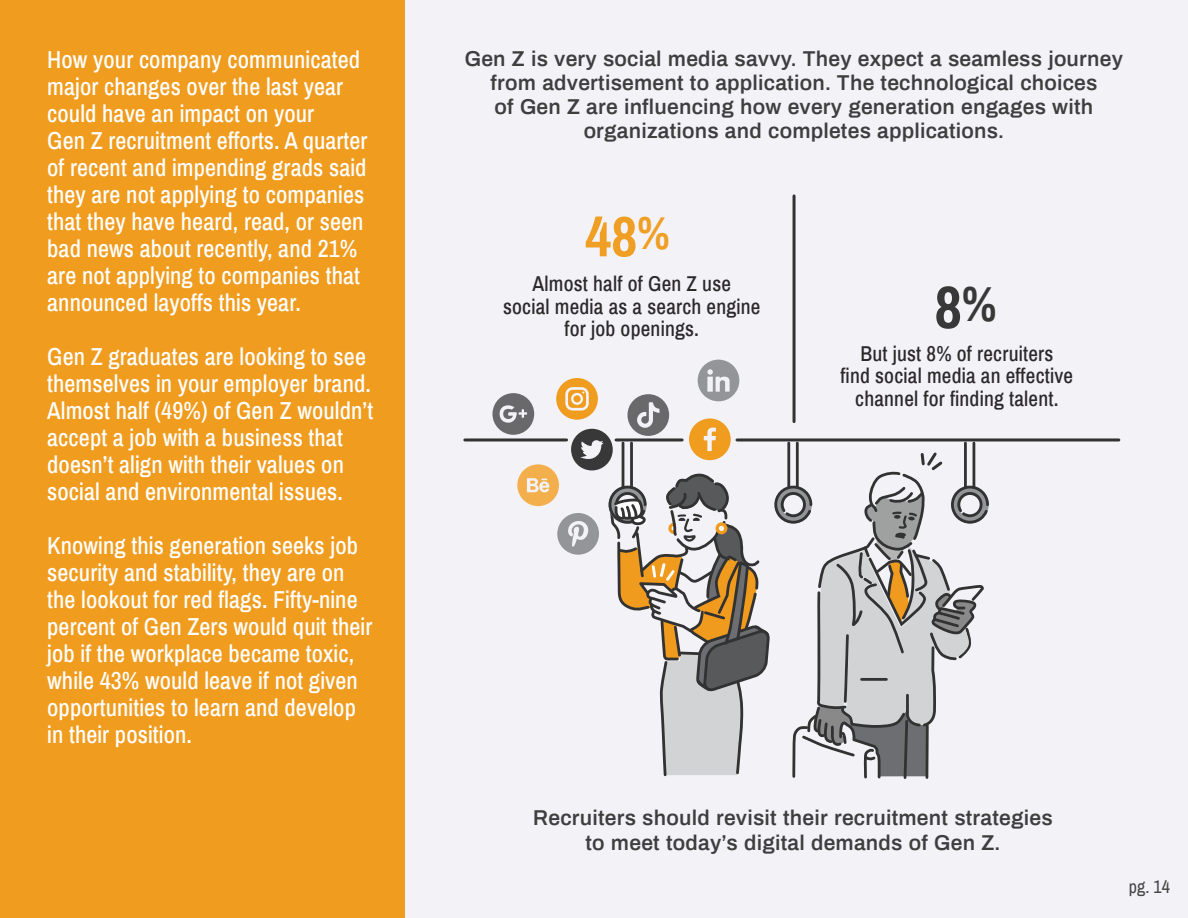
<style>
.page{position:relative;width:1188px;height:918px;background:#fff}
.page>*{position:absolute;margin:0;border:0;box-sizing:border-box;transform-origin:0 0}
.t1{font:700 60px "Archivo Narrow";color:#383838}
.t2{font:700 57px "Archivo Narrow";color:#f09f25}
.t3{font:500 24px/27px "Archivo Narrow";letter-spacing:.005em;color:#fff}
.t4{font:600 21px/24px "Archivo";letter-spacing:.01em;color:#3e3e3f;text-align:center}
.t5{font:500 21px "Archivo Narrow";letter-spacing:.01em;color:#2b292a}
.t6{font:18px "Archivo Narrow";color:#454545}
.s1{font-size:45px}
.s2{font-size:48px}
</style>
<div class="page">
<div style="left:404px;top:0;width:784px;height:918px;background:#f3f2f7"></div>
<div style="left:0;top:0;width:405px;height:918px;background:#f09c1f"></div>
<hr style="left:737px;top:438px;width:382px;height:3px;background:#313232">
<svg style="left:492px;top:360px;width:498px;height:419px"></svg>
<div style="left:573px;top:395px;width:8px;height:7px;background:#f09c1f;border-radius:50%"></div>
<hr style="left:793px;top:196px;width:3px;height:226px;background:#313232">
<hr style="left:465px;top:438px;width:102px;height:3px;background:#313232">
<hr style="left:616px;top:438px;width:66px;height:3px;background:#313232">
<p class="t3" style="left:47px;top:47px;width:314px">How your company communicated major changes over the last year could have an impact on your</p>
<p class="t3" style="left:47px;top:128px;width:322px">Gen Z recruitment efforts. A quarter of recent and impending grads said they are not applying to companies that they have heard, read, or seen bad news about recently, and 21% are not applying to companies that announced layoffs this year.</p>
<p class="t3" style="left:47px;top:344px;width:327px">Gen Z graduates are looking to see themselves in your employer brand.<br>Almost half (49%) of Gen Z wouldn’t accept a job with a business that doesn’t align with their values on social and environmental issues.</p>
<p class="t3" style="left:47px;top:533px;width:327px">Knowing this generation seeks job security and stability, they are on the lookout for red flags. Fifty-nine percent of Gen Zers would quit their job if the workplace became toxic, while 43% would leave if not given opportunities to learn and develop</p>
<p class="t3" style="left:47px;top:722px;width:146px">in their position.</p>
<p class="t4" style="left:465px;top:46px;width:660px">Gen Z is very social media savvy. They expect a seamless journey from advertisement to application. The technological choices</p>
<p class="t4" style="left:495px;top:94px;width:600px">of Gen Z are influencing how every generation engages with organizations and completes applications.</p>
<p class="t2" style="left:585px;top:202px;width:86px">48<span class="s1">%</span></p>
<p class="t5" style="left:533px;top:271px;width:200px">Almost half of Gen Z use</p>
<p class="t5" style="left:503px;top:294px;width:259px">social media as a search engine</p>
<p class="t5" style="left:565px;top:316px;width:136px">for job openings.</p>
<p class="t1" style="left:935px;top:271px;width:64px">8<span class="s2">%</span></p>
<p class="t5" style="left:860px;top:341px;width:195px">But just 8% of recruiters</p>
<p class="t5" style="left:841px;top:363px;width:234px">find social media an effective</p>
<p class="t5" style="left:855px;top:386px;width:205px">channel for finding talent.</p>
<p class="t4" style="left:533px;top:805px;width:521px">Recruiters should revisit their recruitment strategies</p>
<p class="t4" style="left:585px;top:830px;width:416px">to meet today’s digital demands of Gen Z.</p>
<p class="t6" style="left:1129px;top:876px;width:43px">pg. 14</p>
</div>
